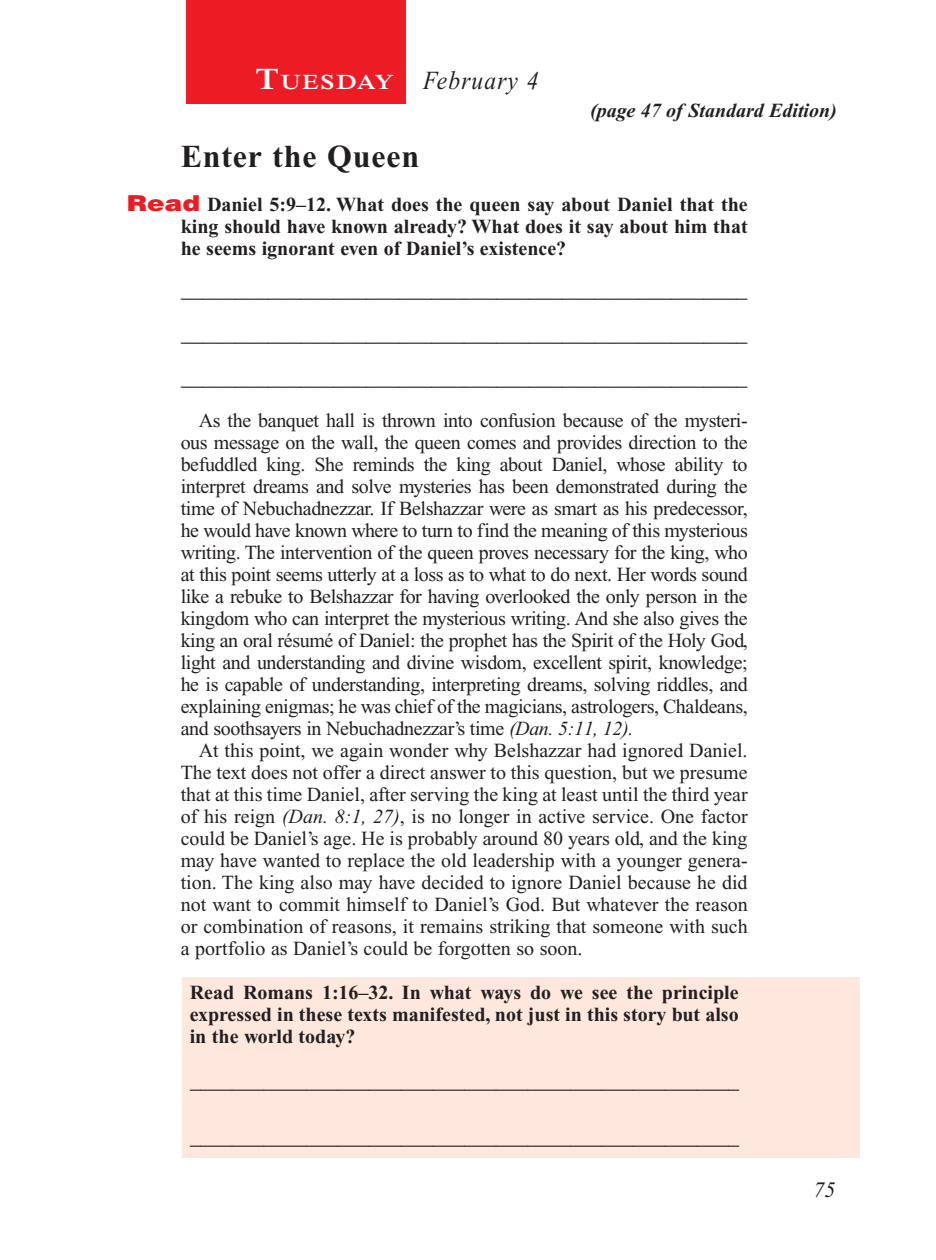
<style>
.page{position:relative;width:936px;height:1260px;background:#fff}
.page>*{position:absolute;margin:0;border:0;box-sizing:border-box;transform-origin:0 0}
.Head{font:700 32px "Times New Roman PS Std";letter-spacing:.025em;color:#231f20}
.Lesson_Dates{font:italic 26px "Times New Roman PS Std";letter-spacing:.05em;color:#231f20;scale:.9 1}
.Blank_Lines{font:22px "Times New Roman PS Std";color:#231f20}
.Blank_Lines_In_Scree{font:22px "Times New Roman PS Std";color:#231f20;scale:.96 1}
.PageNumbers{font:italic 22px "Times New Roman PS Std";color:#231f20}
.Daily_Header{font:600 21px "Times NRMT Std";letter-spacing:.07em;color:#fff;scale:1.1 1}
.Body{font:20px/22px "Times New Roman PS Std";color:#231f20;text-align:justify}
.Question_NO_SB{font:700 20px/22px "Times New Roman PS Std";color:#231f20;text-align:justify}
.x-screened_box-text{font:700 20px/22px "Times New Roman PS Std";color:#231f20;text-align:justify}
.Page_from_SE{font:italic 700 20px "Times New Roman PS Std";color:#231f20}
.s1{font-size:30px}
.s2{font-family:"Helvetica LT Std";font-weight:900;font-size:22px;color:#ed1c24}
.s3{font-style:italic}
</style>
<div class="page">
<div style="left:186px;top:0;width:220px;height:103px;background:#ed1c24"></div>
<div style="left:183px;top:977px;width:677px;height:181px;background:#fee7dd"></div>
<p class="Daily_Header" style="left:255px;top:70px;width:127px"><span class="s1">T</span>UESDAY</p>
<p class="Lesson_Dates" style="left:423px;top:66px;width:130px">February 4</p>
<p class="Page_from_SE" style="left:590px;top:100px;width:248px">(page 47 of Standard Edition)</p>
<p class="Head" style="left:181px;top:138px;width:240px">Enter the Queen</p>
<p class="Question_NO_SB" style="left:181px;top:193px;width:569px;text-indent:-54px"><span class="s2">Read</span> Daniel 5:9–12. What does the queen say about Daniel that the king should have known already? What does it say about him that he seems ignorant even of Daniel’s existence?</p>
<p class="Blank_Lines" style="left:181px;top:277px;width:568px">____________________________________________________</p>
<p class="Blank_Lines" style="left:181px;top:321px;width:568px">____________________________________________________</p>
<p class="Blank_Lines" style="left:181px;top:365px;width:568px">____________________________________________________</p>
<p class="Body" style="left:181px;top:409px;width:569px;text-indent:18px">As the banquet hall is thrown into confusion because of the mysteri&shy;ous message on the wall, the queen comes and provides direction to the befuddled king. She reminds the king about Daniel, whose ability to interpret dreams and solve mysteries has been demonstrated during the time of Nebuchadnezzar. If Belshazzar were as smart as his predecessor, he would have known where to turn to find the meaning of this mysterious writing. The intervention of the queen proves necessary for the king, who at this point seems utterly at a loss as to what to do next. Her words sound like a rebuke to Belshazzar for having overlooked the only person in the kingdom who can interpret the mysterious writing. And she also gives the king an oral résumé of Daniel: the prophet has the Spirit of the Holy God, light and understanding and divine wisdom, excellent spirit, knowledge; he is capable of understanding, interpreting dreams, solving riddles, and explaining enigmas; he was chief of the magicians, astrologers, Chaldeans, and soothsayers in Nebuchadnezzar’s time <span class="s3">(Dan. 5:11, 12).</span></p>
<p class="Body" style="left:181px;top:739px;width:569px;text-indent:18px">At this point, we again wonder why Belshazzar had ignored Daniel.<br>The text does not offer a direct answer to this question, but we presume that at this time Daniel, after serving the king at least until the third year of his reign <span class="s3">(Dan. 8:1, 27)</span>, is no longer in active service. One factor could be Daniel’s age. He is probably around 80 years old, and the king may have wanted to replace the old leadership with a younger genera&shy;tion. The king also may have decided to ignore Daniel because he did not want to commit himself to Daniel’s God. But whatever the reason or combination of reasons, it remains striking that someone with such a portfolio as Daniel’s could be forgotten so soon.</p>
<p class="x-screened_box-text" style="left:190px;top:981px;width:550px">Read Romans 1:16–32. In what ways do we see the principle expressed in these texts manifested, not just in this story but also in the world today?</p>
<p class="Blank_Lines_In_Scree" style="left:190px;top:1068px;width:573px">____________________________________________________</p>
<p class="Blank_Lines_In_Scree" style="left:190px;top:1124px;width:573px">____________________________________________________</p>
<p class="PageNumbers" style="left:813px;top:1178px;width:23px">75</p>
</div>
